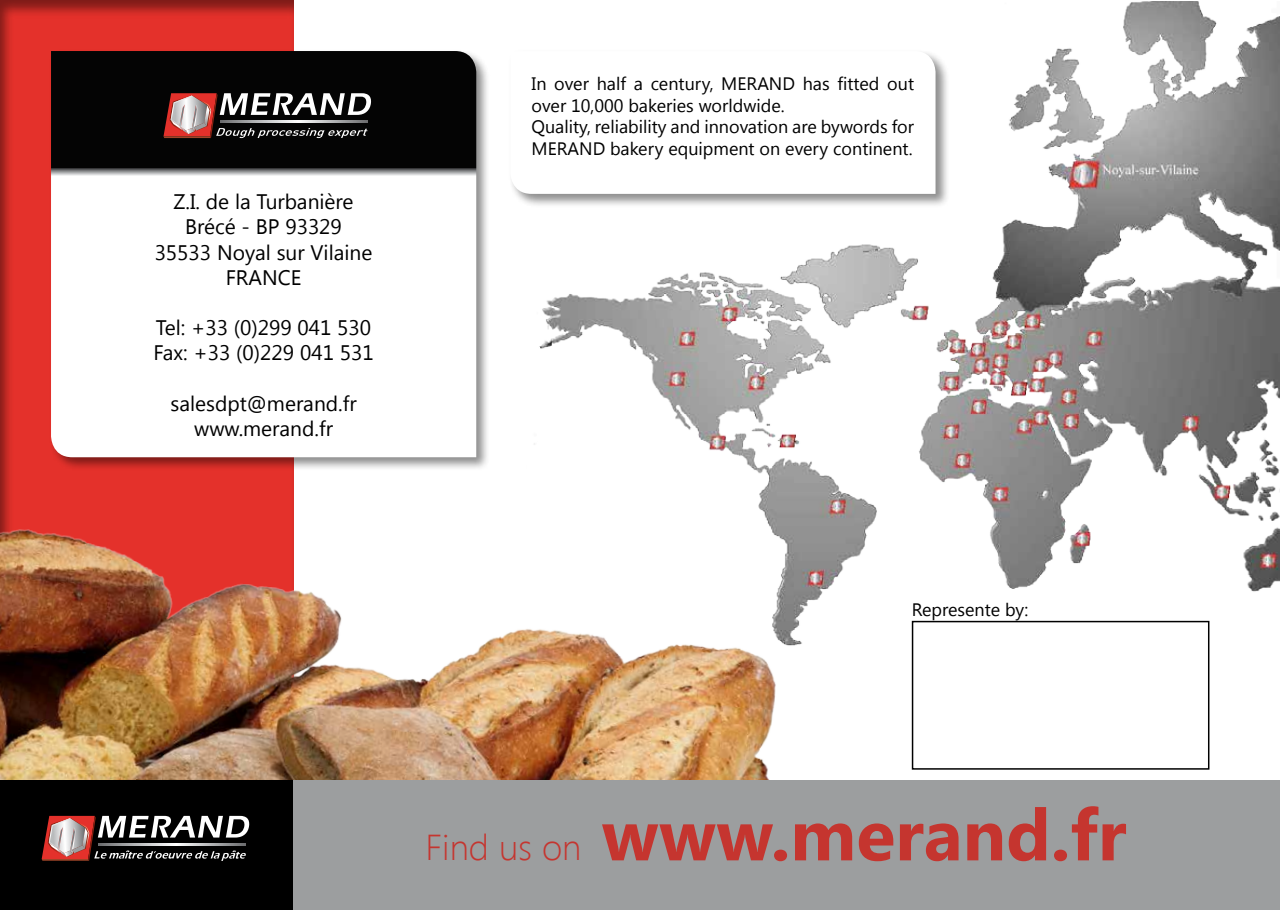
<style>
.page{position:relative;width:1280px;height:910px;background:#fff}
.page>*{position:absolute;margin:0;border:0;box-sizing:border-box;transform-origin:0 0}
.t1{font:700 72px "Segoe UI";color:#c5352f}
.t2{font:21px/25.2px "Segoe UI";color:#000;text-align:center}
.t3{font:18px/21.6px "Segoe UI";color:#000}
.s1{font-weight:300;font-size:36px}
</style>
<div class="page">
<div style="left:0;top:0;width:294px;height:780px;background:#000;opacity:.45"></div>
<img style="left:0;top:456px;width:776px;height:324px">
<div style="left:0;top:780px;width:293px;height:130px;background:#000"></div>
<div style="left:293px;top:780px;width:987px;height:130px;background:#9c9e9f"></div>
<svg style="left:42px;top:816px;width:208px;height:45px"></svg>
<div style="left:49px;top:49px;width:442px;height:423px;background:#000;opacity:.45"></div>
<svg style="left:51px;top:51px;width:425px;height:406px"></svg>
<div style="left:912px;top:621px;width:297px;height:149px;border:2px solid #000"></div>
<svg style="left:163px;top:93px;width:209px;height:45px"></svg>
<img style="left:527px;top:1px;width:753px;height:654px">
<p class="t2" style="left:155px;top:188px;width:219px">Z.I. de la Turbanière<br>Brécé - BP 93329<br>35533 Noyal sur Vilaine<br>FRANCE</p>
<p class="t2" style="left:153px;top:314px;width:222px;text-align:left">Tel: +33 (0)299 041 530<br>Fax: +33 (0)229 041 531</p>
<p class="t2" style="left:170px;top:390px;width:188px">salesdpt@merand.fr www.merand.fr</p>
<p class="t3" style="left:531px;top:72px;width:384px">In over half a century, MERAND has fitted out over 10,000 bakeries worldwide.<br>Quality, reliability and innovation are bywords for MERAND bakery equipment on every continent.</p>
<p class="t3" style="left:912px;top:598px;width:118px">Represente by:</p>
<h1 class="t1" style="left:426px;top:783px;width:702px"><span class="s1">Find us on</span> www.merand.fr</h1>
</div>
